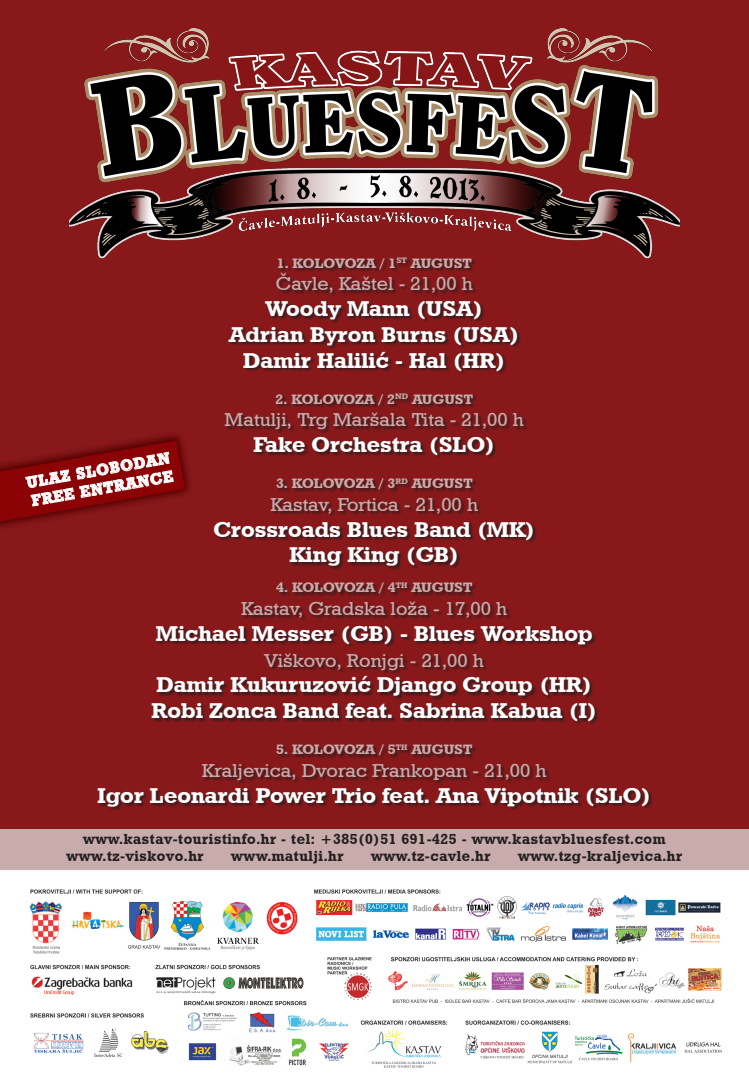
<style>
.page{position:relative;width:749px;height:1089px;background:#fff}
.page>*{position:absolute;margin:0;border:0;box-sizing:border-box;transform-origin:0 0}
.t1{font:21.48px/25.8px "Geometric Slab 712 BT Bold A";color:#fff;text-align:center;scale:1.1 1}
.t2{font:18.76px "Geometric Slab 712 BT Medium A";color:#c8acac;scale:1.1 1}
.t3{font:15.48px/18.6px "Geometric Slab 712 BT Bold A";color:#fff}
.t4{font:14.6px/17.5px "Geometric Slab 712 BT Bold A";letter-spacing:.04em;color:#231f20}
.t5{font:13.68px "Geometric Slab 712 BT Bold A";color:#c8acac;scale:1.1 1}
</style>
<div class="page">
<div style="left:0;top:0;width:748px;height:848px;background:#88181a"></div>
<div style="left:0;top:829px;width:748px;height:41px;background:#c8acac"></div>
<div style="left:98px;top:258px;width:555px;height:552px;background:#231f20;opacity:.75"></div>
<img style="left:69px;top:28px;width:610px;height:250px">
<img style="left:29px;top:889px;width:693px;height:179px">
<svg style="left:0;top:427px;width:196px;height:112px"></svg>
<p class="t5" style="left:277px;top:254px;width:179px">1. KOLOVOZA / 1<sup>ST</sup> AUGUST</p>
<p class="t2" style="left:276px;top:272px;width:181px">Čavle, Kaštel - 21,00 h</p>
<p class="t1" style="left:229px;top:295px;width:265px">Woody Mann (USA)<br>Adrian Byron Burns (USA)<br>Damir Halilić - Hal (HR)</p>
<p class="t5" style="left:275px;top:390px;width:181px">2. KOLOVOZA / 2<sup>ND</sup> AUGUST</p>
<p class="t2" style="left:224px;top:408px;width:273px">Matulji, Trg Maršala Tita - 21,00 h</p>
<p class="t1" style="left:253px;top:431px;width:221px">Fake Orchestra (SLO)</p>
<p class="t5" style="left:276px;top:475px;width:180px">3. KOLOVOZA / 3<sup>RD</sup> AUGUST</p>
<p class="t2" style="left:270px;top:493px;width:190px">Kastav, Fortica - 21,00 h</p>
<p class="t1" style="left:213px;top:516px;width:294px">Crossroads Blues Band (MK)<br>King King (GB)</p>
<p class="t5" style="left:276px;top:579px;width:180px">4. KOLOVOZA / 4<sup>TH</sup> AUGUST</p>
<p class="t2" style="left:241px;top:597px;width:243px">Kastav, Gradska loža - 17,00 h</p>
<p class="t1" style="left:156px;top:620px;width:398px">Michael Messer (GB) - Blues Workshop</p>
<p class="t2" style="left:264px;top:648px;width:201px">Viškovo, Ronjgi - 21,00 h</p>
<p class="t1" style="left:152px;top:671px;width:406px;text-align:left">Damir Kukuruzović Django Group (HR)<br>Robi Zonca Band feat. Sabrina Kabua (I)</p>
<p class="t5" style="left:276px;top:741px;width:180px">5. KOLOVOZA / 5<sup>TH</sup> AUGUST</p>
<p class="t2" style="left:202px;top:758px;width:315px">Kraljevica, Dvorac Frankopan - 21,00 h</p>
<p class="t1" style="left:97px;top:782px;width:505px">Igor Leonardi Power Trio feat. Ana Vipotnik (SLO)</p>
<p class="t3" style="left:25px;top:473px;width:146px;rotate:-10deg">ULAZ SLOBODAN<br>FREE ENTRANCE</p>
<p class="t4" style="left:66px;top:829px;width:600px;text-indent:17px">www.kastav-touristinfo.hr - tel: +385(0)51 691-425 - www.kastavbluesfest.com www.tz-viskovo.hr</p>
<p class="t4" style="left:231px;top:847px;width:114px">www.matulji.hr</p>
<p class="t4" style="left:371px;top:847px;width:121px">www.tz-cavle.hr</p>
<p class="t4" style="left:518px;top:847px;width:166px">www.tzg-kraljevica.hr</p>
</div>
